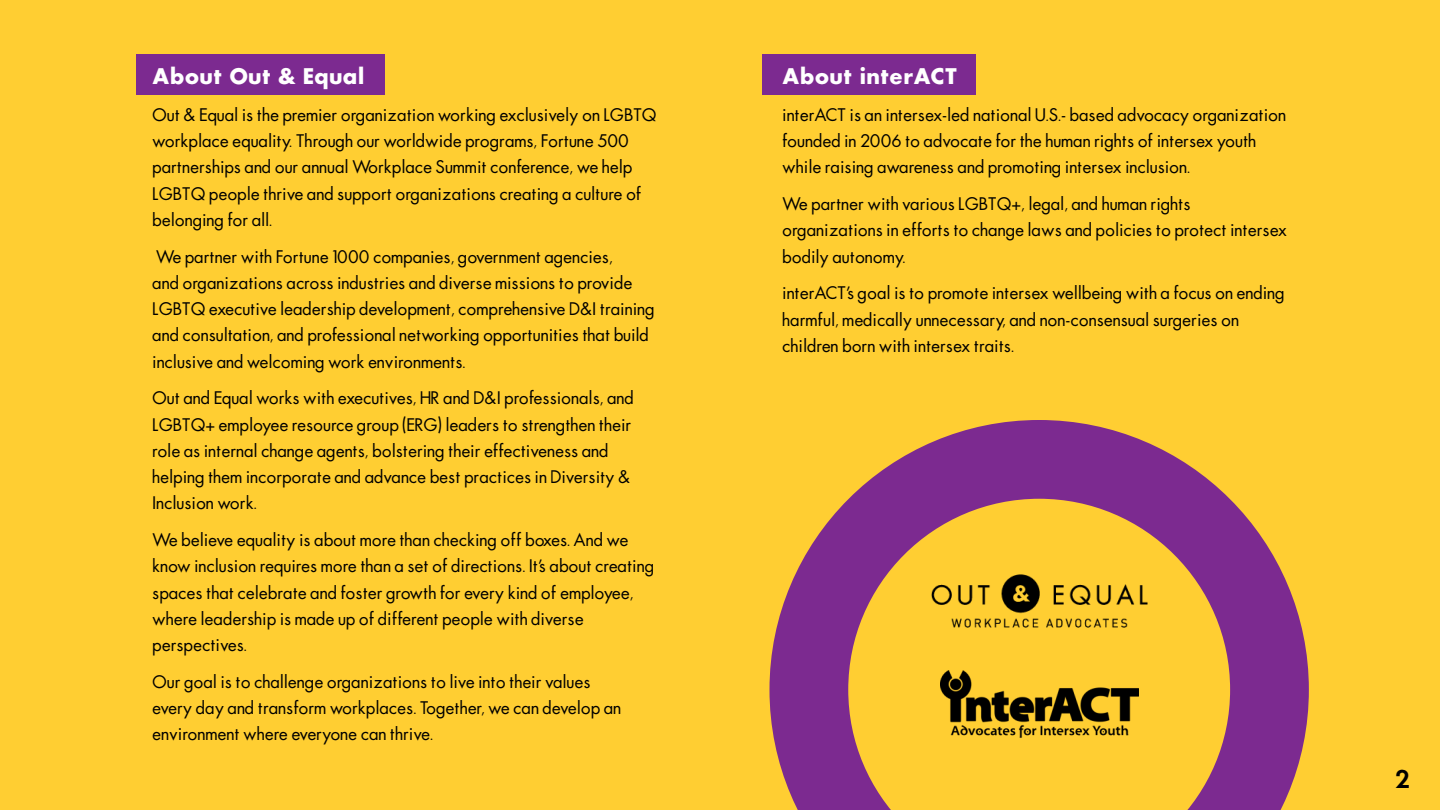
<style>
.page{position:relative;width:1440px;height:810px;background:#ffce32}
.page>*{position:absolute;margin:0;border:0;box-sizing:border-box;transform-origin:0 0}
.t1{font:600 22.5px "Futura";color:#000}
.t2{font:700 21px "Futura";color:#fff}
.t3{font:17.25px/26.2px "Futura";color:#000}
</style>
<div class="page">
<div style="left:136px;top:55px;width:249px;height:40px;background:#7c2a90"></div>
<div style="left:762px;top:55px;width:214px;height:40px;background:#7c2a90"></div>
<svg style="left:770px;top:420px;width:539px;height:390px"></svg>
<img style="left:902px;top:543px;width:274px;height:96px">
<img style="left:940px;top:670px;width:198px;height:68px">
<p class="t2" style="left:152px;top:62px;width:214px">About Out &amp; Equal</p>
<p class="t3" style="left:152px;top:101px;width:506px">Out &amp; Equal is the premier organization working exclusively on LGBTQ workplace equality. Through our worldwide programs, Fortune 500 partnerships and our annual Workplace Summit conference, we help LGBTQ people thrive and support organizations creating a culture of belonging for all.</p>
<p class="t3" style="left:152px;top:243px;width:504px">We partner with Fortune 1000 companies, government agencies,<br>and organizations across industries and diverse missions to provide LGBTQ executive leadership development, comprehensive D&amp;I training and consultation, and professional networking opportunities that build inclusive and welcoming work environments.</p>
<p class="t3" style="left:152px;top:385px;width:483px">Out and Equal works with executives, HR and D&amp;I professionals, and LGBTQ+ employee resource group (ERG) leaders to strengthen their role as internal change agents, bolstering their effectiveness and helping them incorporate and advance best practices in Diversity &amp; Inclusion work.</p>
<p class="t3" style="left:152px;top:527px;width:503px">We believe equality is about more than checking off boxes. And we know inclusion requires more than a set of directions. It’s about creating spaces that celebrate and foster growth for every kind of employee, where leadership is made up of different people with diverse perspectives.</p>
<p class="t3" style="left:152px;top:668px;width:470px">Our goal is to challenge organizations to live into their values every day and transform workplaces. Together, we can develop an environment where everyone can thrive.</p>
<p class="t2" style="left:782px;top:62px;width:177px">About interACT</p>
<p class="t3" style="left:782px;top:101px;width:505px">interACT is an intersex-led national U.S.- based advocacy organization founded in 2006 to advocate for the human rights of intersex youth while raising awareness and promoting intersex inclusion.</p>
<p class="t3" style="left:782px;top:191px;width:506px">We partner with various LGBTQ+, legal, and human rights organizations in efforts to change laws and policies to protect intersex bodily autonomy.</p>
<p class="t3" style="left:782px;top:280px;width:504px">interACT’s goal is to promote intersex wellbeing with a focus on ending harmful, medically unnecessary, and non-consensual surgeries on children born with intersex traits.</p>
<h1 class="t1" style="left:1395px;top:764px;width:17px">2</h1>
</div>
